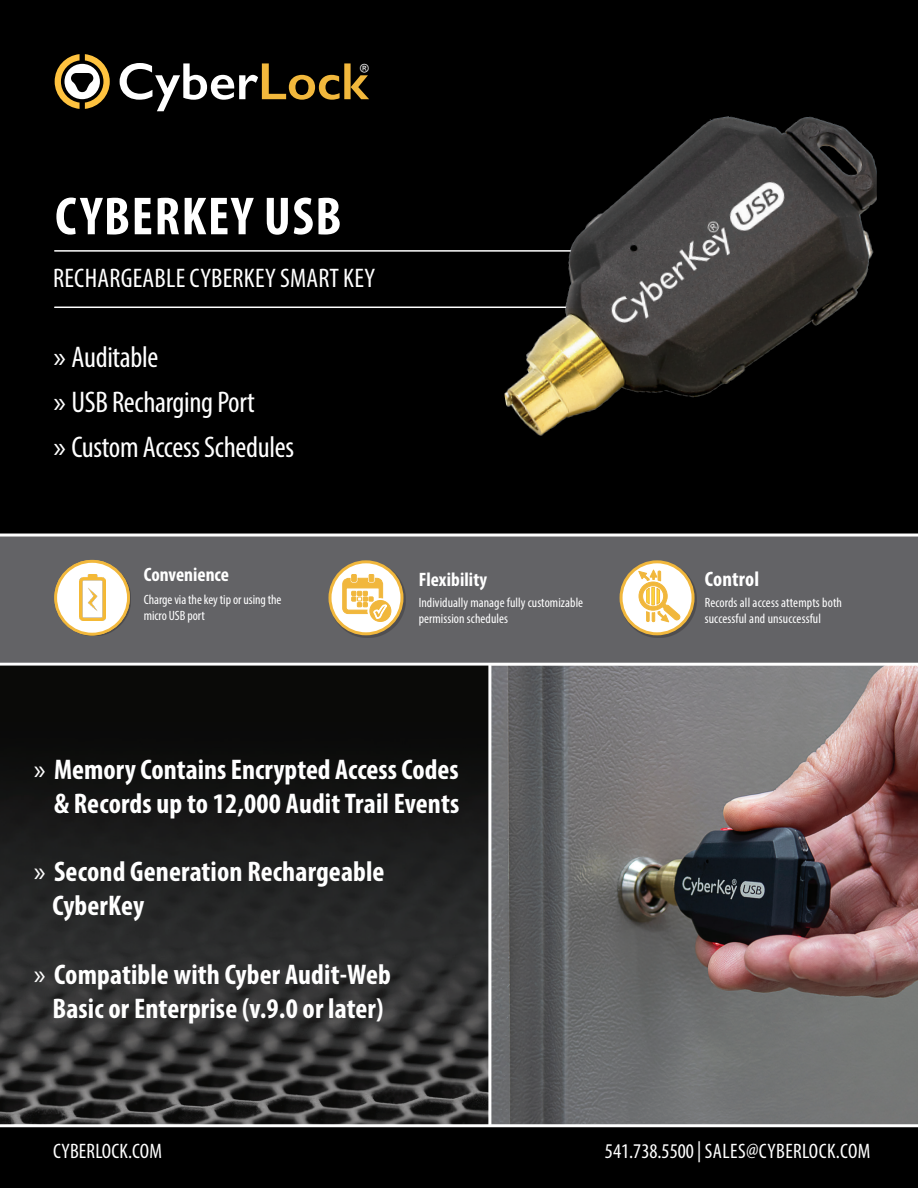
<style>
.page{position:relative;width:918px;height:1188px;background:#fff}
.page>*{position:absolute;margin:0;border:0;box-sizing:border-box;transform-origin:0 0}
.t1{font:700 condensed 54px "Myriad Pro";letter-spacing:.03em;color:#fff}
.t2{font:600 52.5px "Gill Sans";color:#fff}
.t3{font:condensed 30px "Myriad Pro";letter-spacing:-.01em;color:#fff}
.t4{font:700 condensed 28.5px/34.2px "Myriad Pro";letter-spacing:.005em;color:#fff;text-align:right}
.t5{font:condensed 27px "Myriad Pro";letter-spacing:.01em;color:#fff}
.t6{font:condensed 21px "Myriad Pro";letter-spacing:.01em;color:#fff}
.t7{font:700 condensed 21px "Myriad Pro";letter-spacing:.01em;color:#fff}
.t8{font:700 condensed 19.5px "Myriad Pro";color:#fff}
.t9{font:condensed 13.5px/16.5px "Myriad Pro";letter-spacing:.005em;color:#fff}
.t10{font:11.7px "Gill Sans";color:#fff}
.s1{color:#f2b83c}
.s2{font-stretch:normal}
.s3{font-weight:400;font-stretch:normal}
</style>
<div class="page">
<div style="left:0;top:0;width:918px;height:576px;background:#000"></div>
<div style="left:0;top:535px;width:918px;height:128px;background:#636366"></div>
<div style="left:330px;top:562px;width:75px;height:75px;background:#231f20;opacity:.3"></div>
<svg style="left:330px;top:562px;width:72px;height:72px;background:#fdf5e6"></svg>
<div style="left:329px;top:560px;width:75px;height:75px;border:3px solid #f1b73c;border-radius:50%"></div>
<div style="left:370px;top:600px;width:21px;height:21px;background:#f1b73c;border-radius:50%"></div>
<div style="left:370px;top:600px;width:21px;height:22px;border:1px solid #f1b73c;border-radius:50%"></div>
<svg style="left:343px;top:574px;width:44px;height:45px;background:#f6d691"></svg>
<div style="left:621px;top:562px;width:75px;height:75px;background:#231f20;opacity:.32"></div>
<svg style="left:621px;top:562px;width:72px;height:72px"></svg>
<div style="left:620px;top:560px;width:75px;height:75px;border:3px solid #f1b73c;border-radius:50%"></div>
<svg style="left:638px;top:568px;width:44px;height:57px;background:#f9e4b4"></svg>
<div style="left:0;top:1127px;width:918px;height:61px;background:#000"></div>
<hr style="left:55px;top:250px;width:615px;height:2px;background:#fff">
<hr style="left:0;top:534px;width:918px;height:3px;background:#fff">
<img style="left:491px;top:666px;width:427px;height:458px">
<svg style="left:54px;top:560px;width:76px;height:76px"></svg>
<svg style="left:55px;top:54px;width:55px;height:55px"></svg>
<hr style="left:55px;top:307px;width:552px;height:1px;background:#fff">
<svg style="left:0;top:666px;width:488px;height:458px;background:#222"></svg>
<img style="left:502px;top:116px;width:375px;height:320px">
<img style="left:79px;top:575px;width:26px;height:45px">
<p class="t2" style="left:117px;top:50px;width:253px">Cyber<span class="s1">Lock</span></p>
<p class="t10" style="left:360px;top:61px;width:10px">®</p>
<p class="t1" style="left:55px;top:183px;width:288px">CYBERKEY USB</p>
<p class="t5" style="left:53px;top:261px;width:323px">RECHARGEABLE CYBERKEY SMART KEY</p>
<p class="t3" style="left:54px;top:338px;width:106px"><span class="s2">»</span> Auditable</p>
<p class="t3" style="left:54px;top:383px;width:203px"><span class="s2">»</span> USB Recharging Port</p>
<p class="t3" style="left:54px;top:428px;width:242px"><span class="s2">»</span> Custom Access Schedules</p>
<p class="t8" style="left:144px;top:563px;width:87px">Convenience</p>
<p class="t9" style="left:144px;top:591px;width:139px">Charge via the key tip or using the micro USB port</p>
<p class="t8" style="left:419px;top:567px;width:70px">Flexibility</p>
<p class="t9" style="left:419px;top:594px;width:166px">Individually manage fully customizable permission schedules</p>
<p class="t4" style="left:34px;top:751px;width:427px"><span class="s3">»</span> Memory Contains Encrypted Access Codes &amp; Records up to 12,000 Audit Trail Events</p>
<p class="t4" style="left:52px;top:854px;width:334px;text-align:left;text-indent:-19px"><span class="s3">»</span> Second Generation Rechargeable<br>CyberKey</p>
<p class="t4" style="left:34px;top:957px;width:359px;text-align:center"><span class="s3">»</span> Compatible with Cyber Audit-Web<br>Basic or Enterprise (v.9.0 or later)</p>
<p class="t7" style="left:705px;top:566px;width:56px">Control</p>
<p class="t9" style="left:705px;top:594px;width:139px">Records all access attempts both successful and unsuccessful</p>
<p class="t6" style="left:53px;top:1139px;width:111px">CYBERLOCK.COM</p>
<p class="t6" style="left:605px;top:1139px;width:267px">541.738.5500 | SALES@CYBERLOCK.COM</p>
</div>
